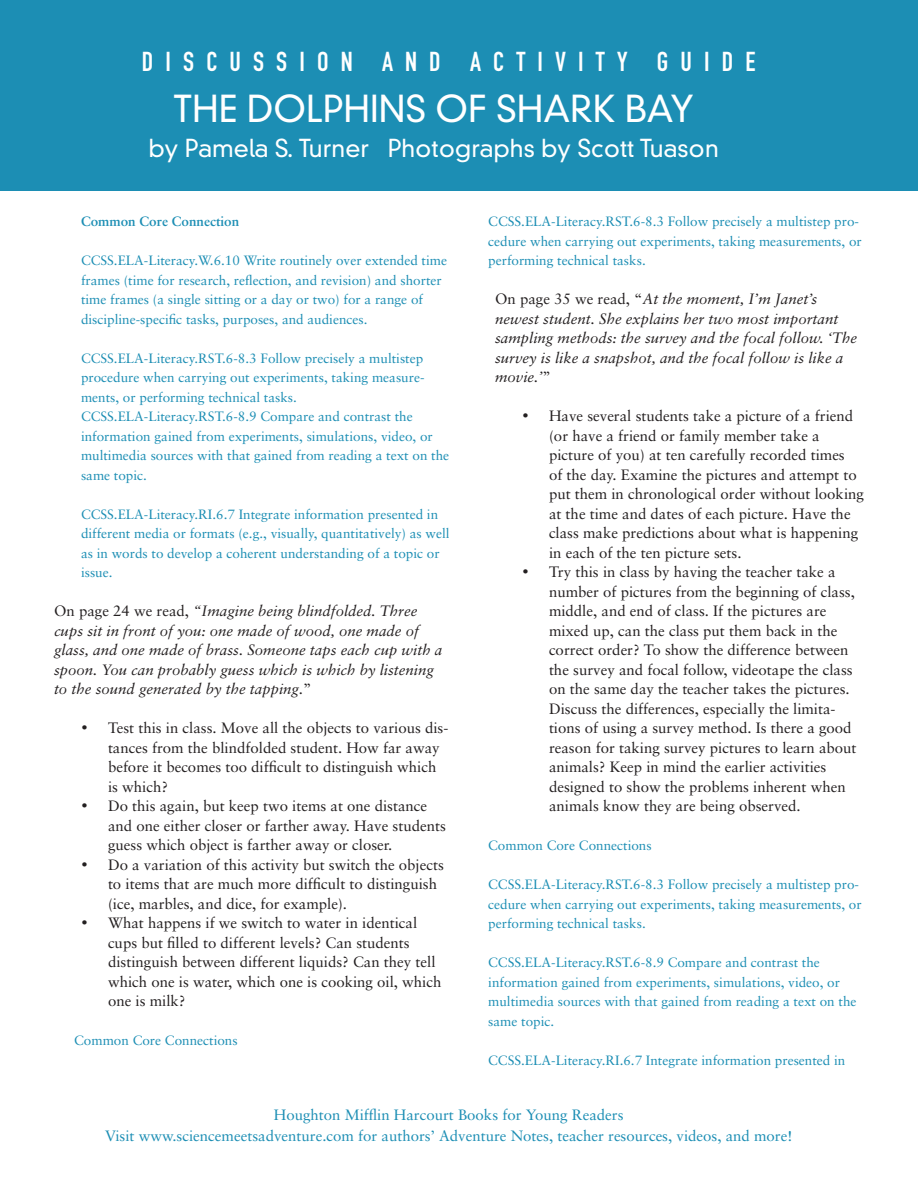
<style>
.page{position:relative;width:918px;height:1188px;background:#fff}
.page>*{position:absolute;margin:0;border:0;box-sizing:border-box;transform-origin:0 0}
.t1{font:300 36px "DIN Neuzeit Grotesk Std";color:#fff}
.t2{font:27px "DIN Engschrift Std";letter-spacing:.45em;color:#fff}
.t3{font:300 24px "DIN Neuzeit Grotesk Std";color:#fff}
.t4{font:15px/19.5px "Sabon";color:#231f20}
.t5{font:italic 15px/19.5px "Sabon";color:#231f20}
.t6{font:15px/21px "Sabon";color:#1c8eb4;text-align:center}
.t7{font:13.5px/19.5px "Sabon";color:#1c8eb4}
.t8{font:700 13.5px "Sabon";color:#1c8eb4}
.s1{font-style:normal}
</style>
<div class="page">
<div style="left:0;top:0;width:918px;height:191px;background:#1c8eb4"></div>
<h2 class="t2" style="left:142px;top:46px;width:615px">DISCUSSION AND ACTIVITY GUIDE</h2>
<h1 class="t1" style="left:174px;top:88px;width:522px">The dolphins of shark bay</h1>
<h3 class="t3" style="left:148px;top:134px;width:572px">by Pamela S. Turner Photographs by Scott Tuason</h3>
<p class="t8" style="left:81px;top:213px;width:160px">Common Core Connection</p>
<p class="t7" style="left:81px;top:251px;width:368px">CCSS.ELA-Literacy.W.6.10 Write routinely over extended time frames (time for research, reflection, and revision) and shorter time frames (a single sitting or a day or two) for a range of discipline-specific tasks, purposes, and audiences.</p>
<p class="t7" style="left:81px;top:348px;width:370px">CCSS.ELA-Literacy.RST.6-8.3 Follow precisely a multistep procedure when carrying out experiments, taking measure&shy;ments, or performing technical tasks.<br>CCSS.ELA-Literacy.RST.6-8.9 Compare and contrast the information gained from experiments, simulations, video, or multimedia sources with that gained from reading a text on the same topic.</p>
<p class="t7" style="left:81px;top:504px;width:370px">CCSS.ELA-Literacy.RI.6.7 Integrate information presented in different media or formats (e.g., visually, quantitatively) as well as in words to develop a coherent understanding of a topic or issue.</p>
<p class="t5" style="left:54px;top:601px;width:390px"><span class="s1">On page 24 we read,</span> “Imagine being blindfolded. Three cups sit in front of you: one made of wood, one made of glass, and one made of brass. Someone taps each cup with a spoon. You can probably guess which is which by listening to the sound generated by the tapping.<span class="s1">”</span></p>
<p class="t4" style="left:108px;top:718px;width:342px;text-indent:-27px">• Test this in class. Move all the objects to various dis&shy;tances from the blindfolded student. How far away before it becomes too difficult to distinguish which is which?</p>
<p class="t4" style="left:108px;top:796px;width:339px;text-indent:-27px">• Do this again, but keep two items at one distance and one either closer or farther away. Have students guess which object is farther away or closer.</p>
<p class="t4" style="left:108px;top:855px;width:337px;text-indent:-27px">• Do a variation of this activity but switch the objects to items that are much more difficult to distinguish (ice, marbles, and dice, for example).</p>
<p class="t4" style="left:108px;top:913px;width:335px;text-indent:-27px">• What happens if we switch to water in identical cups but filled to different levels? Can students distinguish between different liquids? Can they tell which one is water, which one is cooking oil, which one is milk?</p>
<p class="t7" style="left:74px;top:1031px;width:165px">Common Core Connections</p>
<p class="t7" style="left:488px;top:212px;width:375px">CCSS.ELA-Literacy.RST.6-8.3 Follow precisely a multistep pro&shy;cedure when carrying out experiments, taking measurements, or performing technical tasks.</p>
<p class="t5" style="left:495px;top:289px;width:364px"><span class="s1">On page 35 we read, “</span>At the moment, I’m Janet’s newest student. She explains her two most important sampling methods: the survey and the focal follow. ‘The survey is like a snapshot, and the focal follow is like a movie.’<span class="s1">”</span></p>
<p class="t4" style="left:549px;top:406px;width:317px;text-indent:-27px">• Have several students take a picture of a friend (or have a friend or family member take a picture of you) at ten carefully recorded times<br>of the day. Examine the pictures and attempt to put them in chronological order without looking at the time and dates of each picture. Have the class make predictions about what is happening in each of the ten picture sets.</p>
<p class="t4" style="left:549px;top:562px;width:309px;text-indent:-27px">• Try this in class by having the teacher take a number of pictures from the beginning of class, middle, and end of class. If the pictures are mixed up, can the class put them back in the correct order? To show the difference between the survey and focal follow, videotape the class on the same day the teacher takes the pictures.<br>Discuss the differences, especially the limita&shy;tions of using a survey method. Is there a good reason for taking survey pictures to learn about animals? Keep in mind the earlier activities designed to show the problems inherent when animals know they are being observed.</p>
<p class="t7" style="left:488px;top:836px;width:165px">Common Core Connections</p>
<p class="t7" style="left:488px;top:875px;width:375px">CCSS.ELA-Literacy.RST.6-8.3 Follow precisely a multistep pro&shy;cedure when carrying out experiments, taking measurements, or performing technical tasks.</p>
<p class="t7" style="left:488px;top:953px;width:370px">CCSS.ELA-Literacy.RST.6-8.9 Compare and contrast the information gained from experiments, simulations, video, or multimedia sources with that gained from reading a text on the same topic.</p>
<p class="t7" style="left:488px;top:1050px;width:359px">CCSS.ELA-Literacy.RI.6.7 Integrate information presented in</p>
<p class="t6" style="left:105px;top:1104px;width:689px">Houghton Mifflin Harcourt Books for Young Readers<br>Visit www.sciencemeetsadventure.com for authors’ Adventure Notes, teacher resources, videos, and more!</p>
</div>
